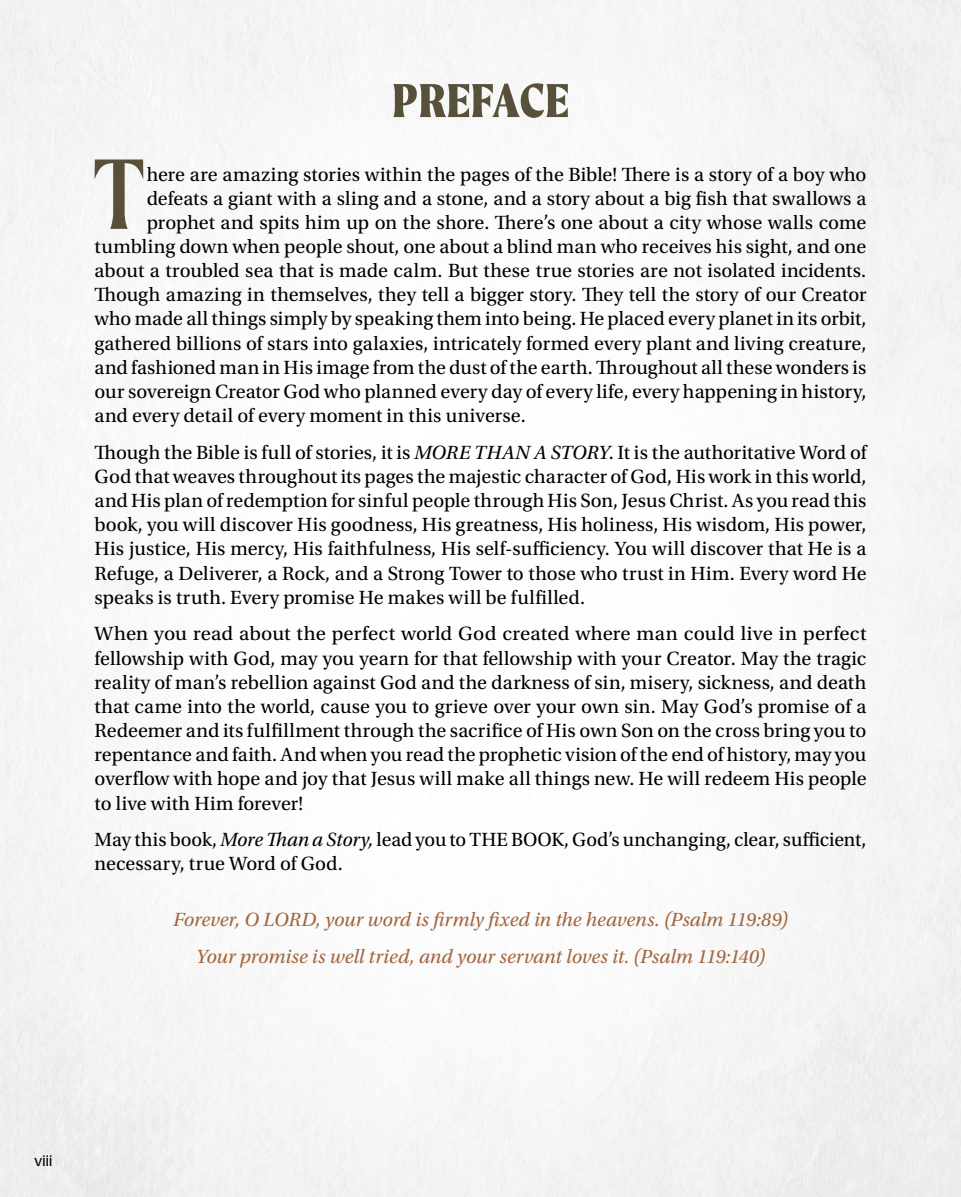
<style>
.page{position:relative;width:961px;height:1197px;background:#fff}
.page>*{position:absolute;margin:0;border:0;box-sizing:border-box;transform-origin:0 0}
.t1{font:106.75px "Moret";color:#59503b}
.t2{font:800 50.75px "Moret";color:#59503b}
.t3{font:20.12px/24.2px "Utopia Std";color:#000;text-align:justify}
.t4{font:italic 20.12px/36.8px "Utopia Std";letter-spacing:-.005em;color:#a2653d;text-align:center}
.t5{font:15.75px "Forma DJR Text";color:#000}
.s1{font-style:italic}
</style>
<div class="page">
<h2 class="t2" style="left:392px;top:70px;width:179px">PREFACE</h2>
<h1 class="t1" style="left:94px;top:134px;width:52px">T</h1>
<p class="t3" style="left:147px;top:162px;width:721px">here are amazing stories within the pages of the Bible! There is a story of a boy who</p>
<p class="t3" style="left:147px;top:187px;width:721px">defeats a giant with a sling and a stone, and a story about a big fish that swallows a</p>
<p class="t3" style="left:147px;top:211px;width:721px">prophet and spits him up on the shore. There’s one about a city whose walls come</p>
<p class="t3" style="left:94px;top:235px;width:773px">tumbling down when people shout, one about a blind man who receives his sight, and one</p>
<p class="t3" style="left:94px;top:259px;width:773px">about a troubled sea that is made calm. But these true stories are not isolated incidents.</p>
<p class="t3" style="left:94px;top:283px;width:773px">Though amazing in themselves, they tell a bigger story. They tell the story of our Creator</p>
<p class="t3" style="left:94px;top:307px;width:773px">who made all things simply by speaking them into being. He placed every planet in its orbit,</p>
<p class="t3" style="left:94px;top:331px;width:773px">gathered billions of stars into galaxies, intricately formed every plant and living creature,</p>
<p class="t3" style="left:94px;top:356px;width:773px">and fashioned man in His image from the dust of the earth. Throughout all these wonders is</p>
<p class="t3" style="left:94px;top:380px;width:773px">our sovereign Creator God who planned every day of every life, every happening in history,</p>
<p class="t3" style="left:94px;top:404px;width:433px">and every detail of every moment in this universe.</p>
<p class="t3" style="left:94px;top:441px;width:773px">Though the Bible is full of stories, it is <span class="s1">MORE THAN A STORY</span>. It is the authoritative Word of God that weaves throughout its pages the majestic character of God, His work in this world, and His plan of redemption for sinful people through His Son, Jesus Christ. As you read this book, you will discover His goodness, His greatness, His holiness, His wisdom, His power, His justice, His mercy, His faithfulness, His self-sufficiency. You will discover that He is a Refuge, a Deliverer, a Rock, and a Strong Tower to those who trust in Him. Every word He speaks is truth. Every promise He makes will be fulfilled.</p>
<p class="t3" style="left:94px;top:622px;width:773px">When you read about the perfect world God created where man could live in perfect fellowship with God, may you yearn for that fellowship with your Creator. May the tragic reality of man’s rebellion against God and the darkness of sin, misery, sickness, and death that came into the world, cause you to grieve over your own sin. May God’s promise of a Redeemer and its fulfillment through the sacrifice of His own Son on the cross bring you to repentance and faith. And when you read the prophetic vision of the end of history, may you overflow with hope and joy that Jesus will make all things new. He will redeem His people to live with Him forever!</p>
<p class="t3" style="left:94px;top:828px;width:773px">May this book, <span class="s1">More Than a Story,</span> lead you to THE BOOK, God’s unchanging, clear, sufficient, necessary, true Word of God.</p>
<p class="t4" style="left:173px;top:902px;width:616px">Forever, O LORD, your word is firmly fixed in the heavens. (Psalm 119:89)<br>Your promise is well tried, and your servant loves it. (Psalm 119:140)</p>
<p class="t5" style="left:35px;top:1151px;width:19px">viii</p>
</div>
